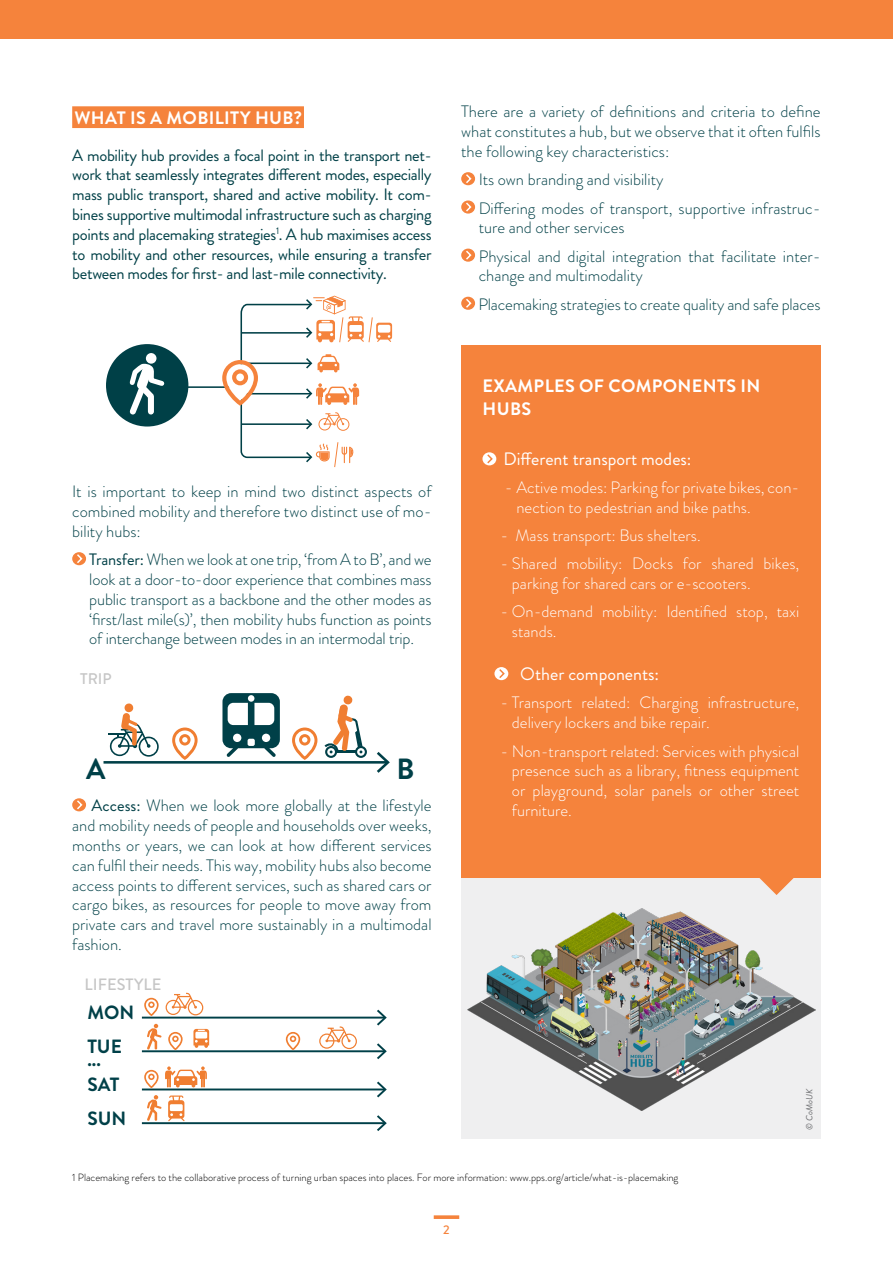
<style>
.page{position:relative;width:893px;height:1263px;background:#fff}
.page>*{position:absolute;margin:0;border:0;box-sizing:border-box;transform-origin:0 0}
.t1{font:700 29.25px "Brandon Grotesque";color:#004048}
.t2{font:700 19.2px/13.6px "Brandon Grotesque";color:#004048}
.t3{font:700 18px/22.5px "Brandon Grotesque";letter-spacing:.02em;color:#fff}
.t4{font:18px "Brandon Grotesque";color:#fff}
.t5{font:300 16.5px/19.8px "Brandon Grotesque";color:#004047;text-align:justify}
.t6{font:300 16.5px/19.8px "Brandon Grotesque";color:#fff}
.t7{font:16.5px/19.8px "Brandon Grotesque";letter-spacing:-.02em;color:#004047;text-align:justify}
.t8{font:500 16.35px "Brandon Grotesque";color:#c6c6c6}
.t9{font:500 15.45px "Brandon Grotesque";color:#c6c6c6}
.t10{font:500 12.6px "Brandon Grotesque";color:#f5833c}
.t11{font:300 10.5px "Brandon Grotesque";color:#000}
.t12{font:italic 9px "Brandon Grotesque";letter-spacing:-.005em;color:#6d6e71}
.s1{font-weight:400}
</style>
<div class="page">
<div style="left:0;top:0;width:893px;height:39px;background:#f5833c"></div>
<svg style="left:434px;top:1215px;width:25px;height:4px"></svg>
<div style="left:461px;top:878px;width:360px;height:260px;background:#efeff0"></div>
<div style="left:461px;top:346px;width:360px;height:532px;background:#f5833c"></div>
<svg style="left:482px;top:452px;width:14px;height:13px"></svg>
<svg style="left:486px;top:453px;width:8px;height:12px"></svg>
<svg style="left:494px;top:667px;width:14px;height:13px"></svg>
<svg style="left:498px;top:667px;width:8px;height:13px"></svg>
<svg style="left:759px;top:878px;width:35px;height:17px"></svg>
<div style="left:72px;top:106px;width:232px;height:22px;background:#f5833c"></div>
<svg style="left:72px;top:552px;width:14px;height:13px"></svg>
<svg style="left:75px;top:553px;width:9px;height:12px"></svg>
<svg style="left:72px;top:798px;width:14px;height:13px"></svg>
<svg style="left:75px;top:799px;width:9px;height:12px"></svg>
<svg style="left:461px;top:172px;width:14px;height:13px"></svg>
<svg style="left:464px;top:173px;width:9px;height:12px"></svg>
<svg style="left:461px;top:200px;width:14px;height:14px"></svg>
<svg style="left:464px;top:201px;width:9px;height:12px"></svg>
<svg style="left:461px;top:249px;width:14px;height:13px"></svg>
<svg style="left:464px;top:249px;width:9px;height:12px"></svg>
<svg style="left:461px;top:297px;width:14px;height:13px"></svg>
<svg style="left:464px;top:297px;width:9px;height:12px"></svg>
<hr style="left:142px;top:1017px;width:243px;height:1px;background:#004048">
<svg style="left:377px;top:1010px;width:10px;height:15px"></svg>
<svg style="left:166px;top:993px;width:37px;height:22px"></svg>
<svg style="left:319px;top:1026px;width:38px;height:23px"></svg>
<hr style="left:142px;top:1050px;width:243px;height:2px;background:#004048">
<svg style="left:377px;top:1043px;width:10px;height:16px"></svg>
<hr style="left:142px;top:1088px;width:243px;height:2px;background:#004048">
<svg style="left:377px;top:1081px;width:10px;height:16px"></svg>
<hr style="left:142px;top:1122px;width:243px;height:2px;background:#004048">
<svg style="left:377px;top:1115px;width:10px;height:16px"></svg>
<svg style="left:147px;top:1024px;width:15px;height:25px"></svg>
<svg style="left:147px;top:1095px;width:15px;height:26px"></svg>
<svg style="left:193px;top:1029px;width:16px;height:19px"></svg>
<svg style="left:144px;top:998px;width:15px;height:18px"></svg>
<svg style="left:144px;top:1070px;width:15px;height:18px"></svg>
<svg style="left:168px;top:1032px;width:15px;height:18px"></svg>
<svg style="left:286px;top:1032px;width:14px;height:18px"></svg>
<svg style="left:165px;top:1066px;width:42px;height:21px"></svg>
<svg style="left:168px;top:1095px;width:17px;height:26px"></svg>
<img style="left:467px;top:909px;width:348px;height:201px">
<hr style="left:183px;top:386px;width:57px;height:2px;background:#004047">
<div style="left:106px;top:344px;width:82px;height:82px;background:#004047;border-radius:50%"></div>
<div style="left:146px;top:353px;width:11px;height:11px;background:#fff;border-radius:50%"></div>
<svg style="left:129px;top:358px;width:36px;height:57px"></svg>
<svg style="left:222px;top:296px;width:170px;height:171px"></svg>
<hr style="left:104px;top:761px;width:283px;height:3px;background:#004048">
<svg style="left:377px;top:752px;width:13px;height:21px"></svg>
<svg style="left:325px;top:695px;width:42px;height:63px"></svg>
<svg style="left:108px;top:703px;width:51px;height:54px"></svg>
<svg style="left:222px;top:693px;width:58px;height:64px"></svg>
<svg style="left:172px;top:727px;width:26px;height:33px"></svg>
<svg style="left:292px;top:727px;width:25px;height:33px"></svg>
<p class="t3" style="left:74px;top:107px;width:229px">WHAT IS A MOBILITY HUB?</p>
<p class="t7" style="left:72px;top:145px;width:361px">A mobility hub provides a focal point in the transport net&shy;work that seamlessly integrates different modes, especially mass public transport, shared and active mobility. It com&shy;bines supportive multimodal infrastructure such as charging points and placemaking strategies<sup>1</sup>. A hub maximises access to mobility and other resources, while ensuring a transfer between modes for first- and last-mile connectivity.</p>
<p class="t5" style="left:72px;top:482px;width:361px">It is important to keep in mind two distinct aspects of combined mobility and therefore two distinct use of mo&shy;bility hubs:</p>
<p class="t5" style="left:89px;top:550px;width:344px"><span class="s1">Transfer:</span> When we look at one trip, ‘from A to B’, and we look at a door-to-door experience that combines mass public transport as a backbone and the other modes as ‘first/last mile(s)’, then mobility hubs function as points of interchange between modes in an intermodal trip.</p>
<p class="t9" style="left:80px;top:668px;width:33px">TRIP</p>
<h1 class="t1" style="left:86px;top:749px;width:21px">A</h1>
<h1 class="t1" style="left:396px;top:749px;width:20px">B</h1>
<p class="t5" style="left:72px;top:796px;width:361px;text-indent:19px"><span class="s1">Access:</span> When we look more globally at the lifestyle and mobility needs of people and households over weeks, months or years, we can look at how different services can fulfil their needs. This way, mobility hubs also become access points to different services, such as shared cars or cargo bikes, as resources for people to move away from private cars and travel more sustainably in a multimodal fashion.</p>
<p class="t8" style="left:85px;top:973px;width:78px">LIFESTYLE</p>
<p class="t2" style="left:87px;top:1006px;width:48px">MON</p>
<p class="t2" style="left:87px;top:1039px;width:36px">TUE ...</p>
<p class="t2" style="left:87px;top:1067px;width:40px;line-height:33.8px">SAT<br>SUN</p>
<p class="t5" style="left:461px;top:102px;width:361px">There are a variety of definitions and criteria to define what constitutes a hub, but we observe that it often fulfils the following key characteristics:</p>
<p class="t5" style="left:479px;top:165px;width:343px;line-height:28.3px">Its own branding and visibility<br>Differing modes of transport, supportive infrastruc-</p>
<p class="t5" style="left:479px;top:214px;width:343px;line-height:28.3px">ture and other services<br>Physical and digital integration that facilitate inter-</p>
<p class="t5" style="left:478px;top:262px;width:344px;line-height:28.3px">change and multimodality<br>Placemaking strategies to create quality and safe places</p>
<p class="t3" style="left:483px;top:375px;width:279px">EXAMPLES OF COMPONENTS IN<br>HUBS</p>
<p class="t4" style="left:503px;top:446px;width:190px">Different transport modes:</p>
<p class="t6" style="left:516px;top:477px;width:284px;text-indent:-11px">- Active modes: Parking for private bikes, con&shy;nection to pedestrian and bike paths.</p>
<p class="t6" style="left:500px;top:525px;width:202px">- Mass transport: Bus shelters.</p>
<p class="t6" style="left:512px;top:554px;width:289px;text-indent:-11px">- Shared mobility: Docks for shared bikes, parking for shared cars or e-scooters.</p>
<p class="t6" style="left:512px;top:602px;width:289px;text-indent:-11px">- On-demand mobility: Identified stop, taxi stands.</p>
<p class="t4" style="left:520px;top:662px;width:140px">Other components:</p>
<p class="t6" style="left:512px;top:693px;width:289px;text-indent:-11px">- Transport related: Charging infrastructure, delivery lockers and bike repair.</p>
<p class="t6" style="left:512px;top:741px;width:289px;text-align:justify;text-indent:-11px">- Non-transport related: Services with physical presence such as a library, fitness equipment or playground, solar panels or other street furniture.</p>
<p class="t12" style="left:803px;top:1130px;width:42px;rotate:-90deg">© CoMoUK</p>
<p class="t11" style="left:72px;top:1170px;width:608px">1 Placemaking refers to the collaborative process of turning urban spaces into places. For more information: www.pps.org/article/what-is-placemaking</p>
<p class="t10" style="left:443px;top:1221px;width:8px">2</p>
</div>
